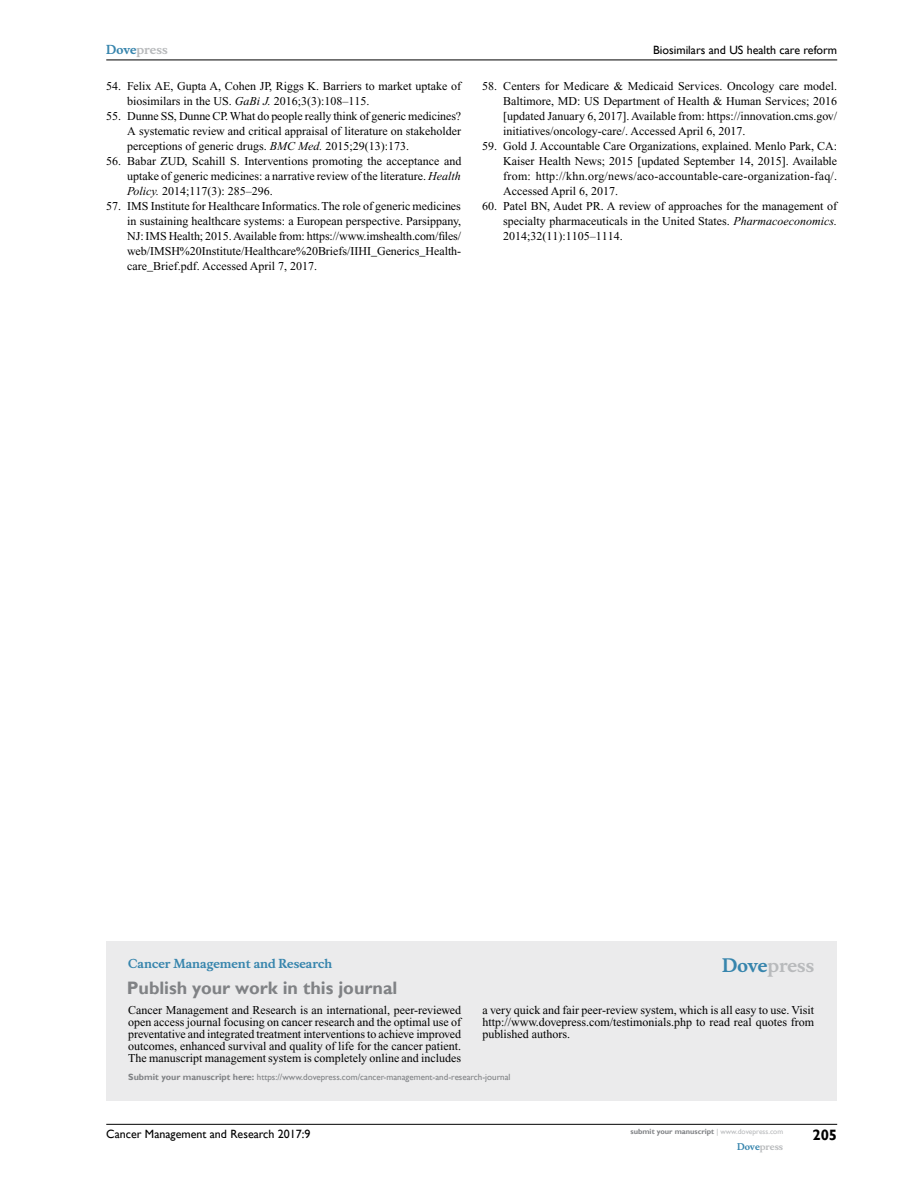
<style>
.page{position:relative;width:918px;height:1188px;background:#fff}
.page>*{position:absolute;margin:0;border:0;box-sizing:border-box;transform-origin:0 0}
.t1{font:700 18px "Gill Sans";color:#808285}
.t2{font:700 18px "Musee";color:#b8babc}
.t3{font:700 15px "Gill Sans";color:#000}
.t4{font:12px/15px "Times New Roman";color:#000;text-align:justify}
.t5{font:12px "Gill Sans";color:#000}
.t6{font:700 12px "Musee";color:#3785ad}
.t7{font:700 12px "Musee";color:#b8babc}
.t8{font:9px "Gill Sans";color:#808285}
.t9{font:700 9px "Musee";color:#b8babc}
.t10{font:700 7.5px "Gill Sans";color:#808285}
.s1{color:#3785ad}
.s2{font-style:italic}
.s3{font-weight:700}
.s4{font-weight:400;color:#b8babc}
</style>
<div class="page">
<div style="left:106px;top:941px;width:731px;height:159px;background:#ebebec"></div>
<hr style="left:106px;top:1124px;width:731px;height:1px;background:#000">
<hr style="left:106px;top:60px;width:731px;height:1px;background:#000">
<p class="t7" style="left:106px;top:43px;width:63px"><span class="s1">Dove</span>press</p>
<p class="t4" style="left:127px;top:79px;width:335px;text-indent:-21px">54. Felix AE, Gupta A, Cohen JP, Riggs K. Barriers to market uptake of biosimilars in the US. <span class="s2">GaBi J.</span> 2016;3(3):108–115.</p>
<p class="t4" style="left:127px;top:109px;width:336px;text-indent:-21px">55. Dunne SS, Dunne CP. What do people really think of generic medicines?<br>A systematic review and critical appraisal of literature on stakeholder perceptions of generic drugs. <span class="s2">BMC Med.</span> 2015;29(13):173.</p>
<p class="t4" style="left:127px;top:154px;width:336px;text-indent:-21px">56. Babar ZUD, Scahill S. Interventions promoting the acceptance and uptake of generic medicines: a narrative review of the literature. <span class="s2">Health Policy.</span> 2014;117(3): 285–296.</p>
<p class="t4" style="left:127px;top:199px;width:336px;text-indent:-21px">57. IMS Institute for Healthcare Informatics. The role of generic medicines in sustaining healthcare systems: a European perspective. Parsippany, NJ: IMS Health; 2015. Available from: https://www.imshealth.com/files/ web/IMSH%20Institute/Healthcare%20Briefs/IIHI_Generics_Health&shy;care_Brief.pdf. Accessed April 7, 2017.</p>
<p class="t5" style="left:653px;top:43px;width:186px">Biosimilars and US health care reform</p>
<p class="t4" style="left:503px;top:79px;width:335px;text-indent:-21px">58. Centers for Medicare &amp; Medicaid Services. Oncology care model.<br>Baltimore, MD: US Department of Health &amp; Human Services; 2016 [updated January 6, 2017]. Available from: https://innovation.cms.gov/ initiatives/oncology-care/. Accessed April 6, 2017.</p>
<p class="t4" style="left:503px;top:139px;width:335px;text-indent:-21px">59. Gold J. Accountable Care Organizations, explained. Menlo Park, CA:<br>Kaiser Health News; 2015 [updated September 14, 2015]. Available from: http://khn.org/news/aco-accountable-care-organization-faq/.<br>Accessed April 6, 2017.</p>
<p class="t4" style="left:503px;top:199px;width:335px;text-indent:-21px">60. Patel BN, Audet PR. A review of approaches for the management of specialty pharmaceuticals in the United States. <span class="s2">Pharmacoeconomics.<br></span>2014;32(11):1105–1114.</p>
<p class="t6" style="left:128px;top:956px;width:206px">Cancer Management and Research</p>
<h1 class="t1" style="left:127px;top:977px;width:272px">Publish your work in this journal</h1>
<h1 class="t2" style="left:722px;top:955px;width:94px"><span class="s1">Dove</span>press</h1>
<p class="t4" style="left:128px;top:1004px;width:334px;line-height:12px">Cancer Management and Research is an international, peer-reviewed open access journal focusing on cancer research and the optimal use of preventative and integrated treatment interventions to achieve improved outcomes, enhanced survival and quality of life for the cancer patient.<br>The manuscript management system is completely online and includes</p>
<p class="t4" style="left:482px;top:1004px;width:333px;line-height:12px">a very quick and fair peer-review system, which is all easy to use. Visit http://www.dovepress.com/testimonials.php to read real quotes from published authors.</p>
<p class="t8" style="left:128px;top:1072px;width:384px"><span class="s3">Submit your manuscript here:</span> https://www.dovepress.com/cancer-management-and-research-journal</p>
<p class="t5" style="left:106px;top:1127px;width:206px">Cancer Management and Research 2017:9</p>
<p class="t10" style="left:631px;top:1127px;width:154px">submit your manuscript <span class="s4">| www.dovepress.com</span></p>
<p class="t9" style="left:737px;top:1141px;width:48px"><span class="s1">Dove</span>press</p>
<p class="t3" style="left:812px;top:1126px;width:26px">205</p>
</div>
